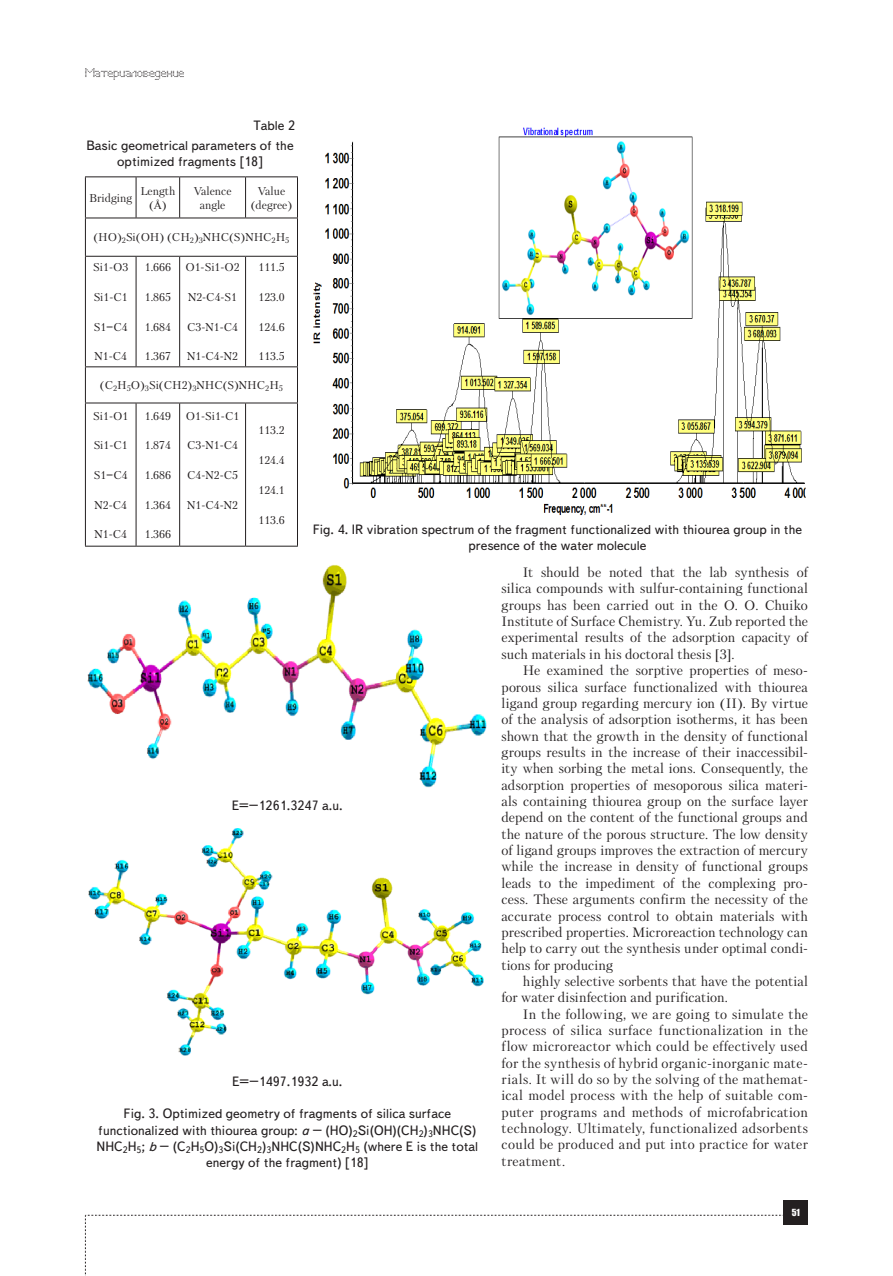
<style>
.page{position:relative;width:893px;height:1276px;background:#fff}
.page>*{position:absolute;margin:0;border:0;box-sizing:border-box;transform-origin:0 0}
.Text{font:13.5px/16.4px "Petersburg C";letter-spacing:.01em;color:#231f20;text-align:justify}
.risunok{font:13.5px/16.2px "Text Book C";color:#231f20;text-align:center}
.Название_табл{font:13.5px/16.2px "Text Book C";color:#231f20;text-align:center}
.Таблица{font:13.5px "Text Book C";color:#231f20}
.t1{font:12px "Perfo";letter-spacing:.015em;color:#231f20}
.Сама_табл{font:11.25px/13.5px "Petersburg C";color:#231f20;text-align:center}
.t2{font:9px "Impact";color:#fff}
.s1{font-family:"Times New Roman"}
.s2{font-style:italic}
</style>
<div class="page">
<svg style="left:85px;top:1215px;width:699px;height:61px"></svg>
<div style="left:784px;top:1200px;width:24px;height:25px;background:#231f20"></div>
<hr style="left:85px;top:176px;width:51px;height:1px;background:#231f20">
<hr style="left:85px;top:177px;width:1px;height:41px;background:#231f20">
<hr style="left:136px;top:176px;width:44px;height:1px;background:#231f20">
<hr style="left:136px;top:177px;width:1px;height:41px;background:#231f20">
<hr style="left:180px;top:176px;width:66px;height:1px;background:#231f20">
<hr style="left:179px;top:177px;width:1px;height:41px;background:#231f20">
<hr style="left:246px;top:176px;width:52px;height:1px;background:#231f20">
<hr style="left:245px;top:177px;width:1px;height:41px;background:#231f20">
<hr style="left:297px;top:177px;width:1px;height:41px;background:#231f20">
<hr style="left:85px;top:218px;width:51px;height:1px;background:#231f20">
<hr style="left:85px;top:218px;width:1px;height:38px;background:#231f20">
<hr style="left:136px;top:218px;width:44px;height:1px;background:#231f20">
<hr style="left:180px;top:218px;width:66px;height:1px;background:#231f20">
<hr style="left:246px;top:218px;width:52px;height:1px;background:#231f20">
<hr style="left:297px;top:218px;width:1px;height:38px;background:#231f20">
<hr style="left:85px;top:256px;width:51px;height:1px;background:#231f20">
<hr style="left:85px;top:257px;width:1px;height:109px;background:#231f20">
<hr style="left:136px;top:256px;width:44px;height:1px;background:#231f20">
<hr style="left:136px;top:257px;width:1px;height:109px;background:#231f20">
<hr style="left:180px;top:256px;width:66px;height:1px;background:#231f20">
<hr style="left:179px;top:257px;width:1px;height:109px;background:#231f20">
<hr style="left:246px;top:256px;width:52px;height:1px;background:#231f20">
<hr style="left:245px;top:257px;width:1px;height:109px;background:#231f20">
<hr style="left:297px;top:257px;width:1px;height:109px;background:#231f20">
<hr style="left:85px;top:366px;width:51px;height:1px;background:#231f20">
<hr style="left:85px;top:367px;width:1px;height:35px;background:#231f20">
<hr style="left:136px;top:366px;width:44px;height:1px;background:#231f20">
<hr style="left:180px;top:366px;width:66px;height:1px;background:#231f20">
<hr style="left:246px;top:366px;width:52px;height:1px;background:#231f20">
<hr style="left:297px;top:367px;width:1px;height:35px;background:#231f20">
<hr style="left:85px;top:402px;width:51px;height:1px;background:#231f20">
<hr style="left:85px;top:403px;width:1px;height:143px;background:#231f20">
<hr style="left:136px;top:402px;width:44px;height:1px;background:#231f20">
<hr style="left:136px;top:403px;width:1px;height:143px;background:#231f20">
<hr style="left:180px;top:402px;width:66px;height:1px;background:#231f20">
<hr style="left:179px;top:403px;width:1px;height:143px;background:#231f20">
<hr style="left:246px;top:402px;width:52px;height:1px;background:#231f20">
<hr style="left:245px;top:403px;width:1px;height:143px;background:#231f20">
<hr style="left:297px;top:403px;width:1px;height:143px;background:#231f20">
<hr style="left:85px;top:546px;width:51px;height:1px;background:#231f20">
<hr style="left:136px;top:546px;width:44px;height:1px;background:#231f20">
<hr style="left:180px;top:546px;width:66px;height:1px;background:#231f20">
<hr style="left:246px;top:546px;width:52px;height:1px;background:#231f20">
<img style="left:87px;top:564px;width:400px;height:224px">
<img style="left:88px;top:828px;width:396px;height:228px">
<img style="left:313px;top:127px;width:493px;height:388px">
<p class="t1" style="left:85px;top:66px;width:101px">Материаловедение</p>
<p class="Таблица" style="left:254px;top:118px;width:43px">Table 2</p>
<p class="Название_табл" style="left:86px;top:137px;width:209px">Basic geometrical parameters of the optimized fragments [18]</p>
<p class="Сама_табл" style="left:89px;top:191px;width:44px">Bridging</p>
<p class="Сама_табл" style="left:140px;top:184px;width:36px">Length (<span class="s1">Å</span>)</p>
<p class="Сама_табл" style="left:194px;top:184px;width:39px">Valence angle</p>
<p class="Сама_табл" style="left:251px;top:184px;width:43px">Value (degree)</p>
<p class="Сама_табл" style="left:93px;top:231px;width:197px">(НО)<sub>2</sub>Si(OH) (CH<sub>2</sub>)<sub>3</sub>NHC(S)NHC<sub>2</sub>H<sub>5</sub></p>
<p class="Сама_табл" style="left:93px;top:260px;width:37px">Si1-O3</p>
<p class="Сама_табл" style="left:94px;top:290px;width:36px">Si1-C1</p>
<p class="Сама_табл" style="left:94px;top:320px;width:36px">S1=C4</p>
<p class="Сама_табл" style="left:94px;top:350px;width:34px">N1-C4</p>
<p class="Сама_табл" style="left:258px;top:260px;width:28px">111.5</p>
<p class="Сама_табл" style="left:258px;top:290px;width:28px">123.0</p>
<p class="Сама_табл" style="left:258px;top:320px;width:28px">124.6</p>
<p class="Сама_табл" style="left:258px;top:350px;width:28px">113.5</p>
<p class="Сама_табл" style="left:100px;top:378px;width:185px">(C<sub>2</sub>H<sub>5</sub>O)<sub>3</sub>Si(CH2)<sub>3</sub>NHC(S)NHC<sub>2</sub>H<sub>5</sub></p>
<p class="Сама_табл" style="left:93px;top:409px;width:37px">Si1-O1</p>
<p class="Сама_табл" style="left:94px;top:438px;width:36px">Si1-C1</p>
<p class="Сама_табл" style="left:94px;top:468px;width:36px">S1=C4</p>
<p class="Сама_табл" style="left:94px;top:498px;width:34px">N2-C4</p>
<p class="Сама_табл" style="left:94px;top:527px;width:34px">N1-C4</p>
<p class="Сама_табл" style="left:145px;top:260px;width:28px">1.666</p>
<p class="Сама_табл" style="left:145px;top:290px;width:28px">1.865</p>
<p class="Сама_табл" style="left:145px;top:320px;width:28px">1.684</p>
<p class="Сама_табл" style="left:145px;top:350px;width:28px">1.367</p>
<p class="Сама_табл" style="left:185px;top:260px;width:56px">O1-Si1-O2</p>
<p class="Сама_табл" style="left:188px;top:290px;width:51px">N2-C4-S1</p>
<p class="Сама_табл" style="left:187px;top:320px;width:52px">C3-N1-C4</p>
<p class="Сама_табл" style="left:187px;top:350px;width:52px">N1-C4-N2</p>
<p class="Сама_табл" style="left:145px;top:409px;width:28px">1.649</p>
<p class="Сама_табл" style="left:145px;top:438px;width:28px">1.874</p>
<p class="Сама_табл" style="left:145px;top:468px;width:28px">1.686</p>
<p class="Сама_табл" style="left:145px;top:498px;width:28px">1.364</p>
<p class="Сама_табл" style="left:145px;top:527px;width:28px">1.366</p>
<p class="Сама_табл" style="left:186px;top:409px;width:55px">O1-Si1-C1</p>
<p class="Сама_табл" style="left:187px;top:438px;width:52px">C3-N1-C4</p>
<p class="Сама_табл" style="left:187px;top:468px;width:52px">C4-N2-C5</p>
<p class="Сама_табл" style="left:187px;top:498px;width:52px">N1-C4-N2</p>
<p class="Сама_табл" style="left:258px;top:423px;width:28px">113.2</p>
<p class="Сама_табл" style="left:258px;top:453px;width:28px">124.4</p>
<p class="Сама_табл" style="left:258px;top:483px;width:28px">124.1</p>
<p class="Сама_табл" style="left:258px;top:513px;width:28px">113.6</p>
<p class="risunok" style="left:313px;top:521px;width:491px">Fig. 4. IR vibration spectrum of the fragment functionalized with thiourea group in the presence of the water molecule</p>
<p class="risunok" style="left:232px;top:798px;width:113px">Е=–1261.3247 a.u.</p>
<p class="risunok" style="left:232px;top:1073px;width:112px">Е=–1497.1932 a.u.</p>
<p class="risunok" style="left:96px;top:1105px;width:383px">Fig. 3. Optimized geometry of fragments of silica surface functionalized with thiourea group: <span class="s2">а</span> – (НО)<sub>2</sub>Si(ОН)(CH<sub>2</sub>)<sub>3</sub>NHC(S)<br>NHC<sub>2</sub>H<sub>5</sub>; <span class="s2">b</span> – (C<sub>2</sub>H<sub>5</sub>O)<sub>3</sub>Si(CH<sub>2</sub>)<sub>3</sub>NHC(S)NHC<sub>2</sub>H<sub>5</sub> (where E is the total energy of the fragment) [18]</p>
<p class="Text" style="left:502px;top:564px;width:308px;text-indent:21px">It should be noted that the lab synthesis of silica compounds with sulfur-containing functional groups has been carried out in the O. O. Chuiko Institute of Surface Chemistry. Yu. Zub reported the experimental results of the adsorption capacity of such materials in his doctoral thesis [3].</p>
<p class="Text" style="left:502px;top:662px;width:308px;text-indent:21px">He examined the sorptive properties of meso&shy;porous silica surface functionalized with thiourea ligand group regarding mercury ion (II). By virtue of the analysis of adsorption isotherms, it has been shown that the growth in the density of functional groups results in the increase of their inaccessibil&shy;ity when sorbing the metal ions. Consequently, the adsorption properties of mesoporous silica materi&shy;als containing thiourea group on the surface layer depend on the content of the functional groups and the nature of the porous structure. The low density of ligand groups improves the extraction of mercury while the increase in density of functional groups leads to the impediment of the complexing pro&shy;cess. These arguments confirm the necessity of the accurate process control to obtain materials with prescribed properties. Microreaction technology can help to carry out the synthesis under optimal condi&shy;tions for producing</p>
<p class="Text" style="left:502px;top:973px;width:308px;text-indent:21px">highly selective sorbents that have the potential for water disinfection and purification.</p>
<p class="Text" style="left:502px;top:1005px;width:308px;text-indent:21px">In the following, we are going to simulate the process of silica surface functionalization in the flow microreactor which could be effectively used for the synthesis of hybrid organic-inorganic mate&shy;rials. It will do so by the solving of the mathemat&shy;ical model process with the help of suitable com&shy;puter programs and methods of microfabrication technology. Ultimately, functionalized adsorbents could be produced and put into practice for water treatment.</p>
<p class="t2" style="left:792px;top:1205px;width:9px">51</p>
</div>
